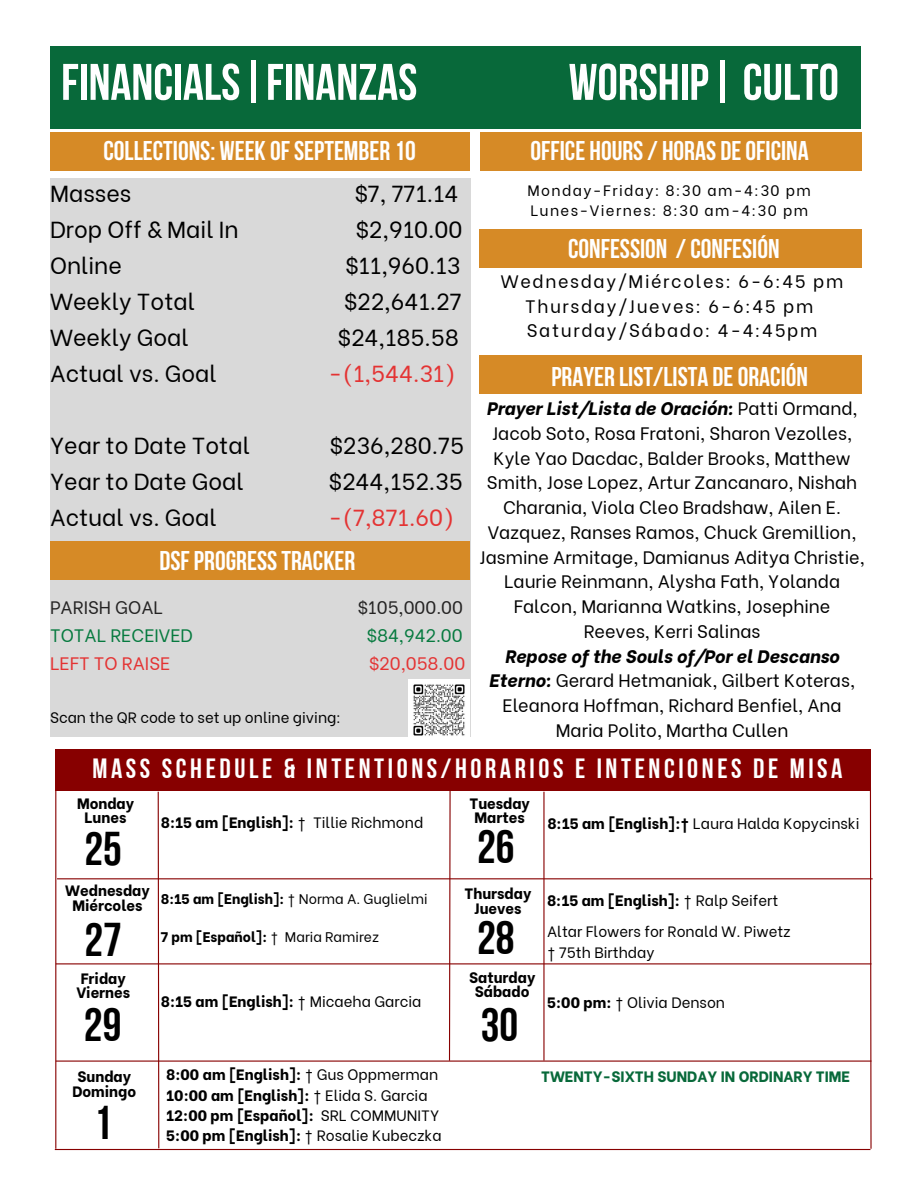
<style>
.page{position:relative;width:918px;height:1188px;background:#fff}
.page>*{position:absolute;margin:0;border:0;box-sizing:border-box;transform-origin:0 0}
.t1{font:700 51.3px "Bebas Neue";color:#fff}
.t2{font:47.25px "Bebas Neue Cyrillic";color:#000}
.t3{font:27.75px "Bebas Neue Cyrillic";letter-spacing:.13em;color:#fff}
.t4{font:700 27px "Bebas Neue";color:#fff}
.t5{font:23.1px "Be Vietnam";color:#000}
.t6{font:23.1px "Be Vietnam";color:#e43333}
.t7{font:18px/24.8px "Be Vietnam";color:#000;text-align:center}
.t8{font:18px "Be Vietnam";letter-spacing:.09em;color:#000}
.t9{font:18px "Be Vietnam";color:#067a3f}
.t10{font:18px "Be Vietnam";color:#242323}
.t11{font:18px "Be Vietnam";color:#e43333}
.t12{font:800 15px "Be Vietnam";color:#000}
.t13{font:15px "Be Vietnam";color:#000}
.t14{font:15px "Be Vietnam";letter-spacing:.09em;color:#000}
.t15{font:800 15px "Be Vietnam";color:#08693a}
.t16{font:13.95px "Be Vietnam";color:#000}
.t17{font:800 13.95px "Be Vietnam";color:#000}
.s1{font-weight:800;font-style:italic}
.s2{font-weight:400}
.s3{font-weight:800}
</style>
<div class="page">
<div style="left:50px;top:46px;width:811px;height:83px;background:#08693a"></div>
<div style="left:55px;top:749px;width:816px;height:42px;background:#870000"></div>
<svg style="left:448px;top:791px;width:3px;height:270px"></svg>
<hr style="left:57px;top:878px;width:816px;height:1px;background:#870000">
<hr style="left:56px;top:963px;width:815px;height:1px;background:#870000">
<svg style="left:157px;top:791px;width:3px;height:358px"></svg>
<hr style="left:543px;top:792px;width:2px;height:269px;background:#870000">
<hr style="left:56px;top:1061px;width:815px;height:1px;background:#870000">
<hr style="left:55px;top:788px;width:1px;height:361px;background:#870000">
<svg style="left:869px;top:791px;width:3px;height:359px"></svg>
<div style="left:479px;top:229px;width:383px;height:39px;background:#d68a26"></div>
<div style="left:479px;top:355px;width:383px;height:39px;background:#d68a26"></div>
<div style="left:481px;top:133px;width:381px;height:38px;background:#d68a26"></div>
<hr style="left:55px;top:1149px;width:815px;height:1px;background:#870000">
<div style="left:50px;top:179px;width:421px;height:558px;background:#d9d9d9"></div>
<div style="left:50px;top:132px;width:419px;height:39px;background:#d68a26"></div>
<div style="left:50px;top:541px;width:419px;height:38px;background:#d68a26"></div>
<img style="left:408px;top:680px;width:61px;height:57px">
<p class="t1" style="left:61px;top:61px;width:358px">FINANCIALS|FINANZAS</p>
<p class="t1" style="left:569px;top:61px;width:272px">WORSHIP| CULTO</p>
<p class="t4" style="left:104px;top:140px;width:314px">COLLECTIONS: WEEK OFSEPTEMBER 10</p>
<p class="t4" style="left:531px;top:140px;width:280px">OFFICE HOURS/ HORAS DEOFICINA</p>
<p class="t5" style="left:50px;top:174px;width:83px">Masses</p>
<p class="t5" style="left:355px;top:174px;width:105px">$7, 771.14</p>
<p class="t5" style="left:50px;top:210px;width:190px">Drop Off &amp; Mail In</p>
<p class="t5" style="left:356px;top:210px;width:108px">$2,910.00</p>
<p class="t5" style="left:50px;top:246px;width:73px">Online</p>
<p class="t5" style="left:345px;top:246px;width:117px">$11,960.13</p>
<p class="t5" style="left:50px;top:282px;width:146px">Weekly Total</p>
<p class="t5" style="left:344px;top:282px;width:119px">$22,641.27</p>
<p class="t5" style="left:50px;top:318px;width:140px">Weekly Goal</p>
<p class="t5" style="left:338px;top:318px;width:123px">$24,185.58</p>
<p class="t5" style="left:50px;top:354px;width:168px">Actual vs. Goal</p>
<p class="t6" style="left:329px;top:354px;width:129px">-(1,544.31)</p>
<p class="t5" style="left:50px;top:426px;width:201px">Year to Date Total</p>
<p class="t5" style="left:330px;top:426px;width:136px">$236,280.75</p>
<p class="t5" style="left:50px;top:462px;width:195px">Year to Date Goal</p>
<p class="t5" style="left:329px;top:462px;width:135px">$244,152.35</p>
<p class="t5" style="left:50px;top:498px;width:168px">Actual vs. Goal</p>
<p class="t6" style="left:329px;top:498px;width:127px">-(7,871.60)</p>
<p class="t4" style="left:159px;top:550px;width:197px">DSF PROGRESSTRACKER</p>
<p class="t10" style="left:50px;top:592px;width:115px">PARISH GOAL</p>
<p class="t10" style="left:358px;top:592px;width:107px">$105,000.00</p>
<p class="t9" style="left:50px;top:620px;width:144px">TOTAL RECEIVED</p>
<p class="t9" style="left:367px;top:620px;width:97px">$84,942.00</p>
<p class="t11" style="left:50px;top:649px;width:122px">LEFT TO RAISE</p>
<p class="t11" style="left:369px;top:649px;width:98px">$20,058.00</p>
<p class="t13" style="left:50px;top:705px;width:292px">Scan the QR code to set up online giving:</p>
<p class="t14" style="left:528px;top:178px;width:285px">Monday-Friday: 8:30 am-4:30 pm</p>
<p class="t14" style="left:530px;top:198px;width:279px">Lunes-Viernes: 8:30 am-4:30 pm</p>
<p class="t4" style="left:568px;top:238px;width:213px">CONFESSION / CONFESIÓN</p>
<p class="t8" style="left:501px;top:267px;width:344px">Wednesday/Miércoles: 6-6:45 pm</p>
<p class="t8" style="left:525px;top:292px;width:290px">Thursday/Jueves: 6-6:45 pm</p>
<p class="t8" style="left:527px;top:315px;width:292px">Saturday/Sábado: 4-4:45pm</p>
<p class="t4" style="left:551px;top:365px;width:258px">PRAYER LIST/LISTA DE ORACIÓN</p>
<p class="t7" style="left:479px;top:394px;width:387px"><span class="s1">Prayer List/Lista de Oración:</span> Patti Ormand, Jacob Soto, Rosa Fratoni, Sharon Vezolles, Kyle Yao Dacdac, Balder Brooks, Matthew Smith, Jose Lopez, Artur Zancanaro, Nishah Charania, Viola Cleo Bradshaw, Ailen E.<br>Vazquez, Ranses Ramos, Chuck Gremillion, Jasmine Armitage, Damianus Aditya Christie, Laurie Reinmann, Alysha Fath, Yolanda Falcon, Marianna Watkins, Josephine Reeves, Kerri Salinas</p>
<p class="t7" style="left:489px;top:642px;width:368px"><span class="s1">Repose of the Souls of/Por el Descanso Eterno:</span> Gerard Hetmaniak, Gilbert Koteras, Eleanora Hoffman, Richard Benfiel, Ana Maria Polito, Martha Cullen</p>
<p class="t3" style="left:92px;top:757px;width:752px">MASS SCHEDULE &amp; INTENTIONS/HORARIOS E INTENCIONES DE MISA</p>
<p class="t12" style="left:77px;top:791px;width:59px">Monday</p>
<p class="t12" style="left:85px;top:805px;width:43px">Lunes</p>
<p class="t12" style="left:469px;top:791px;width:62px">Tuesday</p>
<p class="t12" style="left:474px;top:805px;width:52px">Martes</p>
<p class="t12" style="left:161px;top:810px;width:264px">8:15 am [English]: <span class="s2">† Tillie Richmond</span></p>
<p class="t13" style="left:547px;top:811px;width:314px"><span class="s3">8:15 am [English]:†</span> Laura Halda Kopycinski</p>
<p class="t2" style="left:85px;top:830px;width:39px">25</p>
<p class="t2" style="left:477px;top:827px;width:39px">26</p>
<p class="t12" style="left:65px;top:879px;width:86px">Wednesday</p>
<p class="t12" style="left:72px;top:893px;width:72px">Miércoles</p>
<p class="t2" style="left:85px;top:921px;width:39px">27</p>
<p class="t16" style="left:161px;top:888px;width:268px"><span class="s3">8:15 am [English]:</span> † Norma A. Guglielmi</p>
<p class="t17" style="left:161px;top:925px;width:220px">7 pm [Español]: <span class="s2">† Maria Ramirez</span></p>
<p class="t12" style="left:465px;top:881px;width:68px">Thursday</p>
<p class="t12" style="left:474px;top:896px;width:49px">Jueves</p>
<p class="t2" style="left:477px;top:918px;width:39px">28</p>
<p class="t12" style="left:547px;top:889px;width:233px">8:15 am [English]: <span class="s2">† Ralp Seifert</span></p>
<p class="t13" style="left:547px;top:919px;width:245px">Altar Flowers for Ronald W. Piwetz</p>
<p class="t13" style="left:547px;top:940px;width:109px">† 75th Birthday</p>
<p class="t12" style="left:81px;top:966px;width:46px">Friday</p>
<p class="t12" style="left:76px;top:980px;width:55px">Viernes</p>
<p class="t2" style="left:84px;top:1006px;width:39px">29</p>
<p class="t12" style="left:469px;top:965px;width:68px">Saturday</p>
<p class="t12" style="left:475px;top:979px;width:56px">Sábado</p>
<p class="t12" style="left:161px;top:990px;width:262px">8:15 am [English]: <span class="s2">† Micaeha Garcia</span></p>
<p class="t13" style="left:547px;top:990px;width:179px"><span class="s3">5:00 pm:</span> † Olivia Denson</p>
<p class="t2" style="left:481px;top:1006px;width:39px">30</p>
<p class="t12" style="left:78px;top:1065px;width:55px">Sunday</p>
<p class="t12" style="left:72px;top:1079px;width:65px">Domingo</p>
<p class="t2" style="left:93px;top:1103px;width:20px">1</p>
<p class="t12" style="left:166px;top:1062px;width:274px">8:00 am [English]: <span class="s2">† Gus Oppmerman</span></p>
<p class="t12" style="left:166px;top:1083px;width:263px">10:00 am [English]: <span class="s2">† Elida S. Garcia</span></p>
<p class="t12" style="left:166px;top:1103px;width:274px">12:00 pm [Español]: <span class="s2">SRL COMMUNITY</span></p>
<p class="t12" style="left:166px;top:1123px;width:277px">5:00 pm [English]: <span class="s2">† Rosalie Kubeczka</span></p>
<p class="t15" style="left:541px;top:1064px;width:311px">TWENTY-SIXTH SUNDAY IN ORDINARY TIME</p>
</div>
